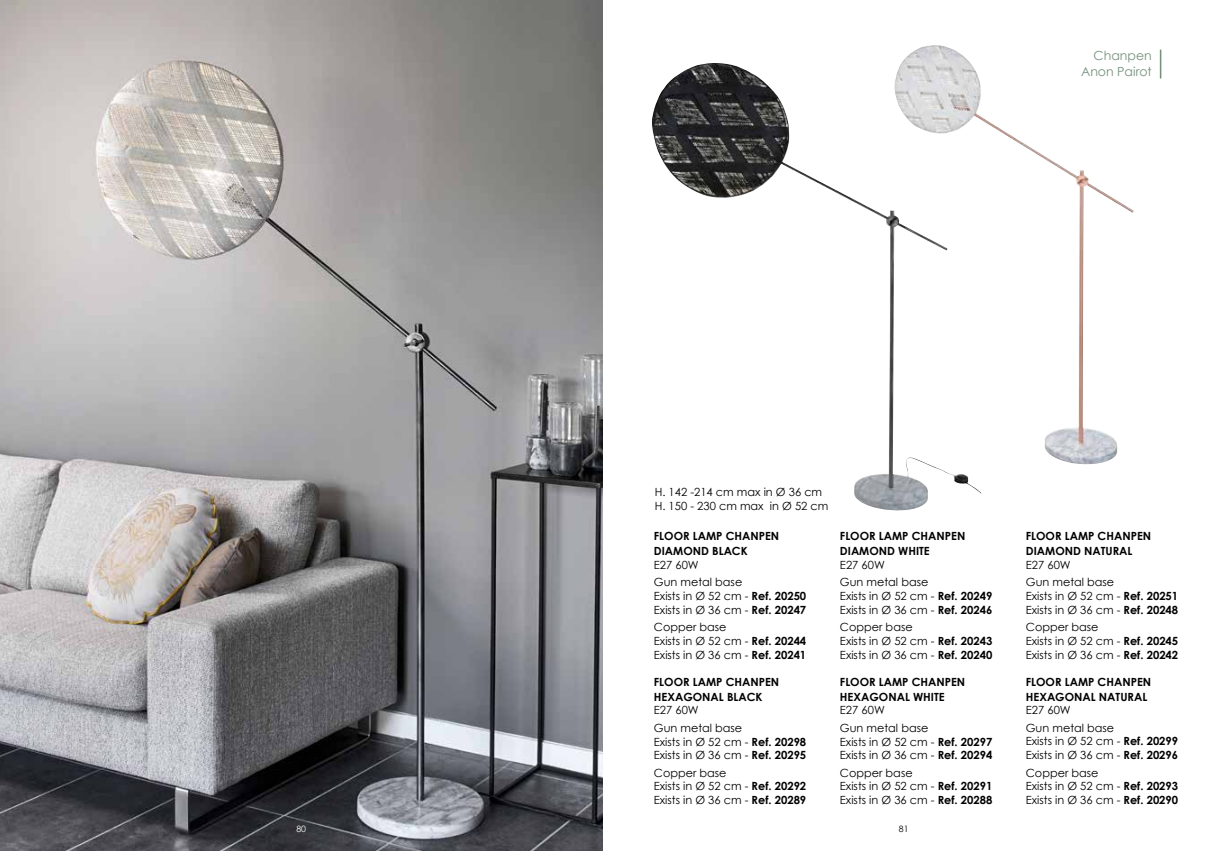
<style>
.page{position:relative;width:1205px;height:851px;background:#fff}
.page>*{position:absolute;margin:0;border:0;box-sizing:border-box;transform-origin:0 0}
.t1{font:12.5px/16.2px "Century Gothic";color:#75917e;text-align:right}
.t2{font:11.25px/13.8px "Century Gothic";color:#000}
.t3{font:700 11.25px/15px "Century Gothic";color:#000}
.t4{font:8.75px "Century Gothic";color:#fff}
.t5{font:8.75px "Century Gothic";color:#000}
.s1{font-weight:700}
</style>
<div class="page">
<img style="left:652px;top:63px;width:329px;height:448px">
<img style="left:894px;top:45px;width:240px;height:420px">
<img style="left:0;top:0;width:602px;height:850px">
<svg style="left:1160px;top:50px;width:1px;height:28px"></svg>
<p class="t1" style="left:1081px;top:47px;width:72px">Chanpen<br>Anon Pairot</p>
<p class="t2" style="left:655px;top:485px;width:175px">H. 142 -214 cm max in Ø 36 cm<br>H. 150 - 230 cm max in Ø 52 cm</p>
<p class="t3" style="left:654px;top:528px;width:127px">FLOOR LAMP CHANPEN<br>DIAMOND BLACK</p>
<p class="t2" style="left:654px;top:556px;width:90px;line-height:17.2px">E27 60W<br>Gun metal base</p>
<p class="t2" style="left:654px;top:589px;width:154px">Exists in Ø 52 cm - <span class="s1">Ref. 20250<br></span>Exists in Ø 36 cm - <span class="s1">Ref. 20247</span></p>
<p class="t2" style="left:654px;top:620px;width:154px">Copper base<br>Exists in Ø 52 cm - <span class="s1">Ref. 20244<br></span>Exists in Ø 36 cm - <span class="s1">Ref. 20241</span></p>
<p class="t3" style="left:654px;top:673px;width:127px">FLOOR LAMP CHANPEN<br>HEXAGONAL BLACK</p>
<p class="t2" style="left:654px;top:701px;width:90px;line-height:17.2px">E27 60W<br>Gun metal base</p>
<p class="t2" style="left:654px;top:734px;width:154px">Exists in Ø 52 cm - <span class="s1">Ref. 20298<br></span>Exists in Ø 36 cm - <span class="s1">Ref. 20295</span></p>
<p class="t2" style="left:654px;top:765px;width:154px">Copper base<br>Exists in Ø 52 cm - <span class="s1">Ref. 20292<br></span>Exists in Ø 36 cm - <span class="s1">Ref. 20289</span></p>
<p class="t3" style="left:840px;top:528px;width:127px">FLOOR LAMP CHANPEN<br>DIAMOND WHITE</p>
<p class="t2" style="left:840px;top:556px;width:90px;line-height:17.2px">E27 60W<br>Gun metal base</p>
<p class="t2" style="left:840px;top:589px;width:154px">Exists in Ø 52 cm - <span class="s1">Ref. 20249<br></span>Exists in Ø 36 cm - <span class="s1">Ref. 20246</span></p>
<p class="t2" style="left:840px;top:620px;width:154px">Copper base<br>Exists in Ø 52 cm - <span class="s1">Ref. 20243<br></span>Exists in Ø 36 cm - <span class="s1">Ref. 20240</span></p>
<p class="t3" style="left:840px;top:673px;width:127px">FLOOR LAMP CHANPEN<br>HEXAGONAL WHITE</p>
<p class="t2" style="left:840px;top:701px;width:90px;line-height:17.2px">E27 60W<br>Gun metal base</p>
<p class="t2" style="left:840px;top:734px;width:154px">Exists in Ø 52 cm - <span class="s1">Ref. 20297<br></span>Exists in Ø 36 cm - <span class="s1">Ref. 20294</span></p>
<p class="t2" style="left:840px;top:765px;width:154px">Copper base<br>Exists in Ø 52 cm - <span class="s1">Ref. 20291<br></span>Exists in Ø 36 cm - <span class="s1">Ref. 20288</span></p>
<p class="t4" style="left:296px;top:822px;width:11px">80</p>
<p class="t5" style="left:899px;top:822px;width:11px">81</p>
<p class="t3" style="left:1026px;top:528px;width:127px">FLOOR LAMP CHANPEN<br>DIAMOND NATURAL</p>
<p class="t2" style="left:1026px;top:556px;width:90px;line-height:17.2px">E27 60W<br>Gun metal base</p>
<p class="t2" style="left:1026px;top:588px;width:154px">Exists in Ø 52 cm - <span class="s1">Ref. 20251<br></span>Exists in Ø 36 cm - <span class="s1">Ref. 20248</span></p>
<p class="t2" style="left:1026px;top:620px;width:154px">Copper base<br>Exists in Ø 52 cm - <span class="s1">Ref. 20245<br></span>Exists in Ø 36 cm - <span class="s1">Ref. 20242</span></p>
<p class="t3" style="left:1026px;top:673px;width:127px">FLOOR LAMP CHANPEN<br>HEXAGONAL NATURAL</p>
<p class="t2" style="left:1026px;top:701px;width:90px;line-height:17.2px">E27 60W<br>Gun metal base</p>
<p class="t2" style="left:1026px;top:734px;width:154px">Exists in Ø 52 cm - <span class="s1">Ref. 20299<br></span>Exists in Ø 36 cm - <span class="s1">Ref. 20296</span></p>
<p class="t2" style="left:1026px;top:765px;width:154px">Copper base<br>Exists in Ø 52 cm - <span class="s1">Ref. 20293<br></span>Exists in Ø 36 cm - <span class="s1">Ref. 20290</span></p>
</div>
